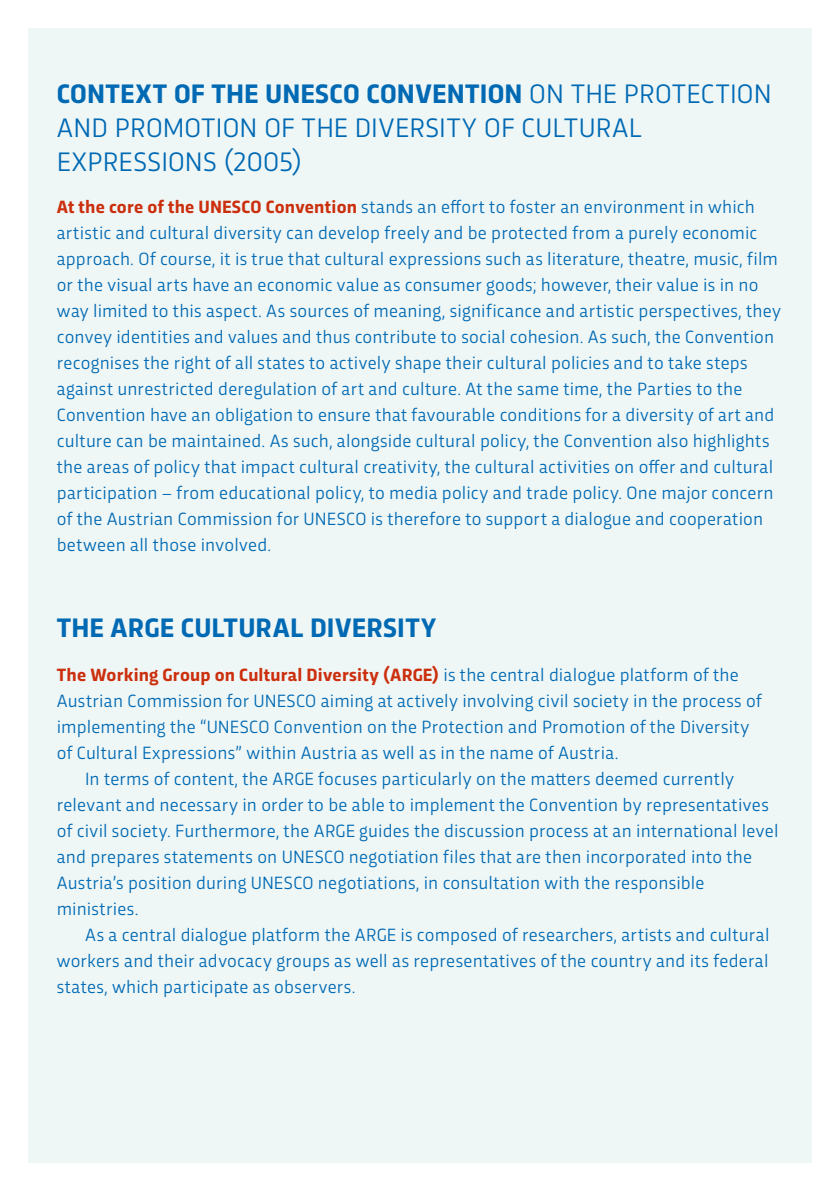
<style>
.page{position:relative;width:840px;height:1191px;background:#fff}
.page>*{position:absolute;margin:0;border:0;box-sizing:border-box;transform-origin:0 0}
.t1{font:28px/34px "Trasandina";letter-spacing:.01em;color:#0069b4}
.t2{font:700 28px "Trasandina";letter-spacing:.015em;color:#0069b4}
.t3{font:18.6px/26px "Trasandina";letter-spacing:.015em;color:#0069b4}
.s1{font-weight:700}
.s2{font-weight:700;color:#cb2f0d}
</style>
<div class="page">
<div style="left:28px;top:28px;width:783px;height:1134px;background:#eff7f6"></div>
<h1 class="t1" style="left:57px;top:75px;width:716px"><span class="s1">CONTEXT OF THE UNESCO CONVENTION</span> ON THE PROTECTION<br>AND PROMOTION OF THE DIVERSITY OF CULTURAL<br>EXPRESSIONS (2005)</h1>
<p class="t3" style="left:57px;top:192px;width:725px"><span class="s2">At the core of the UNESCO Convention</span> stands an effort to foster an environment in which artistic and cultural diversity can develop freely and be protected from a purely economic approach. Of course, it is true that cultural expressions such as literature, theatre, music, film or the visual arts have an economic value as consumer goods; however, their value is in no way limited to this aspect. As sources of meaning, significance and artistic perspectives, they convey identities and values and thus contribute to social cohesion. As such, the Convention recognises the right of all states to actively shape their cultural policies and to take steps against unrestricted deregulation of art and culture. At the same time, the Parties to the Convention have an obligation to ensure that favourable conditions for a diversity of art and culture can be maintained. As such, alongside cultural policy, the Convention also highlights the areas of policy that impact cultural creativity, the cultural activities on offer and cultural participation – from educational policy, to media policy and trade policy. One major concern of the Austrian Commission for UNESCO is therefore to support a dialogue and cooperation between all those involved.</p>
<h1 class="t2" style="left:57px;top:607px;width:381px">THE ARGE CULTURAL DIVERSITY</h1>
<p class="t3" style="left:57px;top:660px;width:706px"><span class="s2">The Working Group on Cultural Diversity (ARGE)</span> is the central dialogue platform of the Austrian Commission for UNESCO aiming at actively involving civil society in the process of implementing the “UNESCO Convention on the Protection and Promotion of the Diversity of Cultural Expressions” within Austria as well as in the name of Austria.</p>
<p class="t3" style="left:57px;top:764px;width:722px;text-indent:28px">In terms of content, the ARGE focuses particularly on the matters deemed currently relevant and necessary in order to be able to implement the Convention by representatives of civil society. Furthermore, the ARGE guides the discussion process at an international level and prepares statements on UNESCO negotiation files that are then incorporated into the Austria’s position during UNESCO negotiations, in consultation with the responsible ministries.</p>
<p class="t3" style="left:57px;top:920px;width:713px;text-align:justify;text-indent:28px">As a central dialogue platform the ARGE is composed of researchers, artists and cultural workers and their advocacy groups as well as representatives of the country and its federal states, which participate as observers.</p>
</div>
